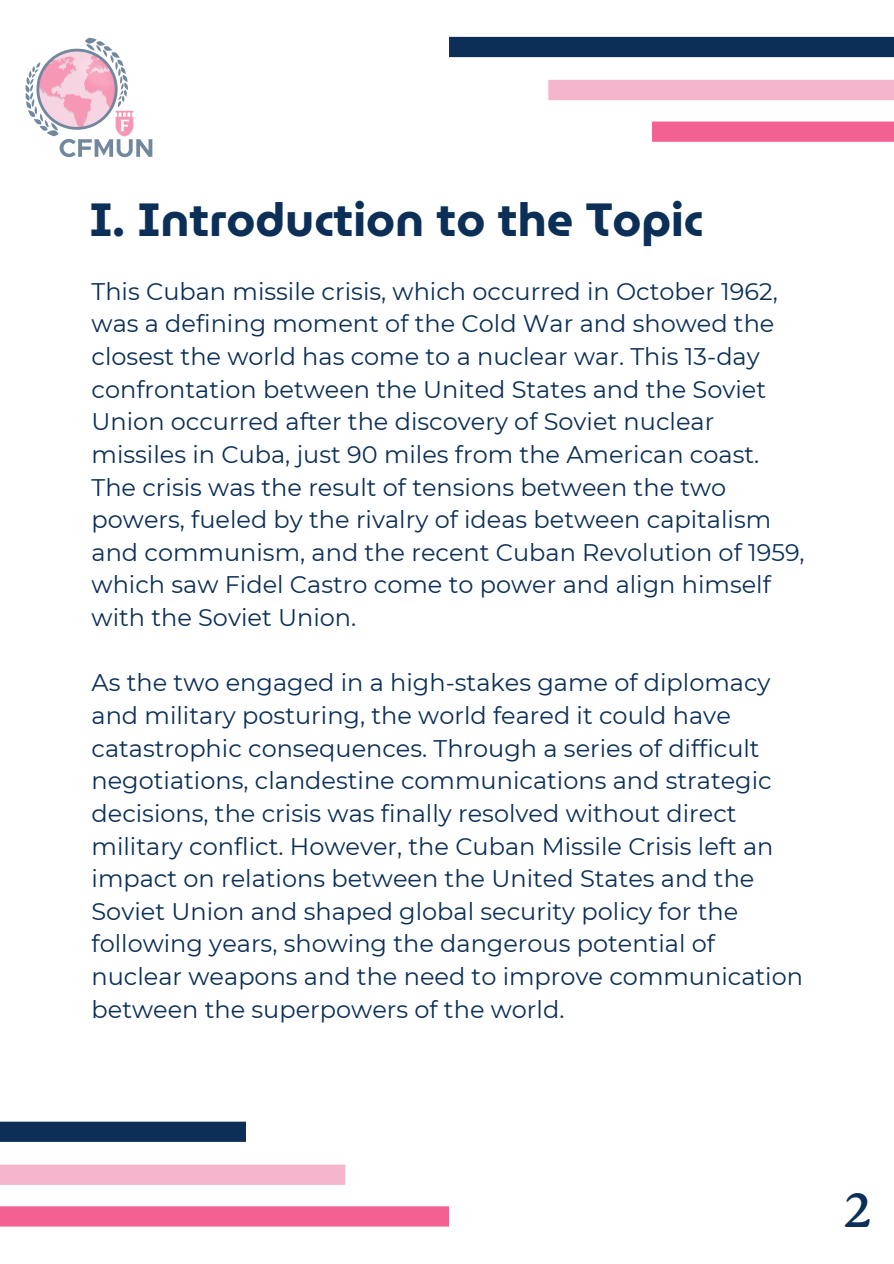
<style>
.page{position:relative;width:894px;height:1264px;background:#fff}
.page>*{position:absolute;margin:0;border:0;box-sizing:border-box;transform-origin:0 0}
.t1{font:47.85px "Roca One";color:#0b2f57}
.t2{font:700 46.5px "Museo Moderno";color:#0b2f57}
.t3{font:24px/32.7px "Montserrat";color:#0b2f57}
</style>
<div class="page">
<img style="left:25px;top:37px;width:128px;height:121px">
<div style="left:449px;top:37px;width:444px;height:20px;background:#0b2f57"></div>
<div style="left:548px;top:80px;width:345px;height:20px;background:#f4b5cd"></div>
<div style="left:651px;top:121px;width:242px;height:21px;background:#f26191"></div>
<div style="left:0;top:1121px;width:246px;height:20px;background:#0b2f57"></div>
<div style="left:0;top:1164px;width:345px;height:20px;background:#f4b5cd"></div>
<div style="left:0;top:1206px;width:449px;height:20px;background:#f26191"></div>
<p class="t2" style="left:89px;top:182px;width:615px">I. Introduction to the Topic</p>
<p class="t3" style="left:91px;top:275px;width:714px">This Cuban missile crisis, which occurred in October 1962, was a defining moment of the Cold War and showed the closest the world has come to a nuclear war. This 13-day confrontation between the United States and the Soviet Union occurred after the discovery of Soviet nuclear missiles in Cuba, just 90 miles from the American coast.<br>The crisis was the result of tensions between the two powers, fueled by the rivalry of ideas between capitalism and communism, and the recent Cuban Revolution of 1959, which saw Fidel Castro come to power and align himself with the Soviet Union.</p>
<p class="t3" style="left:91px;top:666px;width:712px">As the two engaged in a high-stakes game of diplomacy and military posturing, the world feared it could have catastrophic consequences. Through a series of difficult negotiations, clandestine communications and strategic decisions, the crisis was finally resolved without direct military conflict. However, the Cuban Missile Crisis left an impact on relations between the United States and the Soviet Union and shaped global security policy for the following years, showing the dangerous potential of nuclear weapons and the need to improve communication between the superpowers of the world.</p>
<p class="t1" style="left:843px;top:1182px;width:30px">2</p>
</div>
